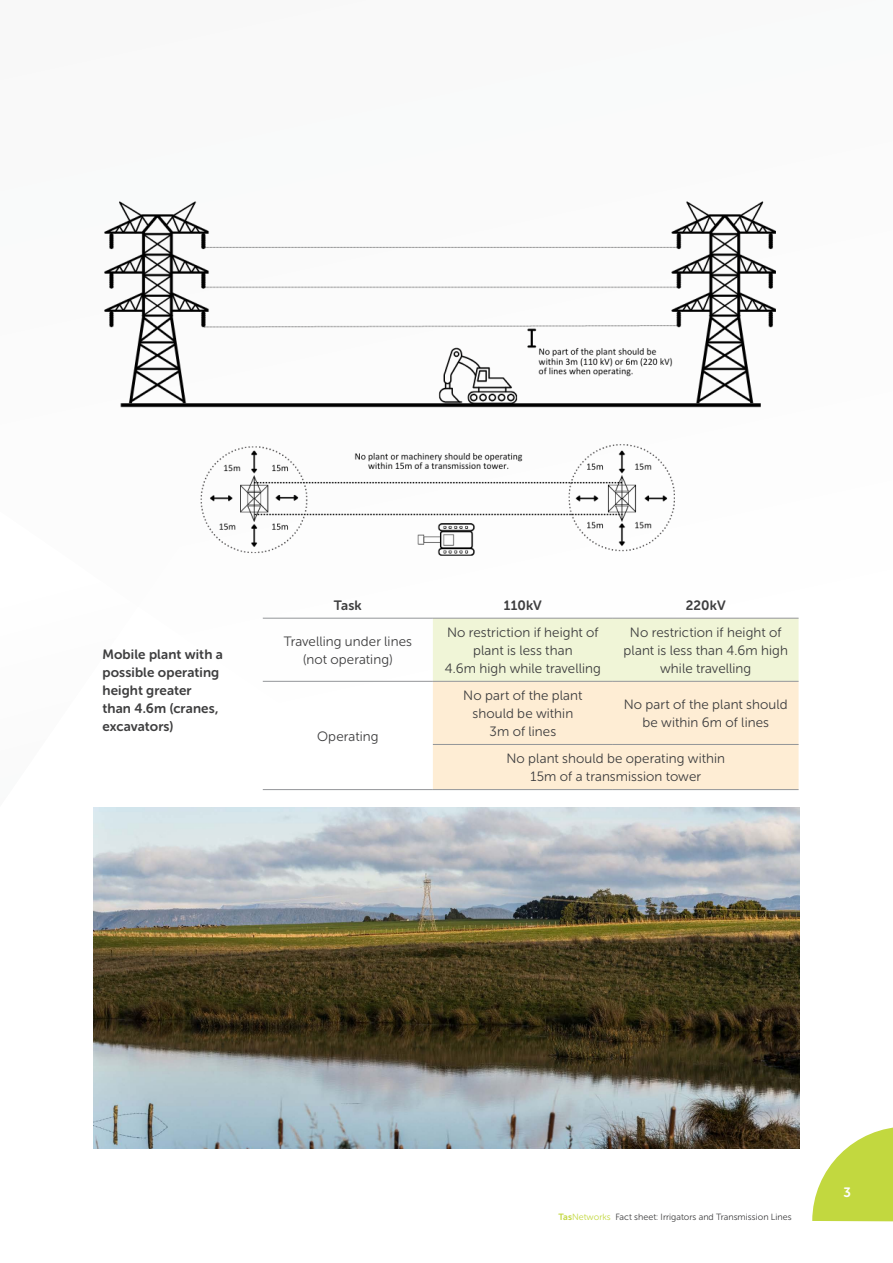
<style>
.page{position:relative;width:893px;height:1263px;background:#fff}
.page>*{position:absolute;margin:0;border:0;box-sizing:border-box;transform-origin:0 0}
.Body_Text{font:13.5px/18px "Museo Sans Rounded 300";letter-spacing:.005em;color:#3e3e3f;text-align:center}
.Body_Text-2{font:13.5px/18px "Museo Sans Rounded 700";letter-spacing:.01em;color:#3e3e3f}
.t1{font:13.5px "Museo Sans Rounded 700";color:#fff}
.t2{font:9px "Museo Sans Rounded 300";letter-spacing:.005em;color:#3e3e3f}
.s1{font-family:"Museo Sans Rounded 700";color:#c2d83f}
.s2{color:#c2d83f}
</style>
<div class="page">
<svg style="left:812px;top:1127px;width:81px;height:94px"></svg>
<svg style="left:433px;top:619px;width:366px;height:170px;background:#f8efd5"></svg>
<hr style="left:263px;top:681px;width:170px;height:1px;background:#939598">
<hr style="left:433px;top:681px;width:180px;height:1px;background:#939598">
<hr style="left:613px;top:681px;width:186px;height:1px;background:#939598">
<hr style="left:433px;top:744px;width:180px;height:1px;background:#939598">
<hr style="left:613px;top:744px;width:186px;height:1px;background:#939598">
<hr style="left:263px;top:789px;width:170px;height:1px;background:#939598">
<hr style="left:433px;top:789px;width:180px;height:1px;background:#939598">
<hr style="left:613px;top:789px;width:186px;height:1px;background:#939598">
<hr style="left:263px;top:618px;width:170px;height:1px;background:#939598">
<hr style="left:433px;top:618px;width:180px;height:1px;background:#939598">
<hr style="left:613px;top:618px;width:186px;height:1px;background:#939598">
<img style="left:104px;top:201px;width:672px;height:355px">
<img style="left:93px;top:808px;width:706px;height:340px">
<p class="Body_Text-2" style="left:102px;top:646px;width:122px">Mobile plant with a possible operating height greater than 4.6m (cranes, excavators)</p>
<p class="Body_Text-2" style="left:334px;top:596px;width:29px">Task</p>
<p class="Body_Text-2" style="left:504px;top:596px;width:39px">110kV</p>
<p class="Body_Text-2" style="left:686px;top:596px;width:41px">220kV</p>
<p class="Body_Text" style="left:284px;top:632px;width:130px">Travelling under lines (not operating)</p>
<p class="Body_Text" style="left:445px;top:623px;width:158px">No restriction if height of plant is less than<br>4.6m high while travelling</p>
<p class="Body_Text" style="left:624px;top:623px;width:166px">No restriction if height of plant is less than 4.6m high while travelling</p>
<p class="Body_Text" style="left:317px;top:727px;width:63px">Operating</p>
<p class="Body_Text" style="left:463px;top:686px;width:121px">No part of the plant should be within<br>3m of lines</p>
<p class="Body_Text" style="left:624px;top:695px;width:165px">No part of the plant should be within 6m of lines</p>
<p class="Body_Text" style="left:506px;top:749px;width:220px">No plant should be operating within<br>15m of a transmission tower</p>
<p class="t2" style="left:558px;top:1212px;width:235px"><span class="s1">Tas</span><span class="s2">Networks</span> Fact sheet: Irrigators and Transmission Lines</p>
<p class="t1" style="left:843px;top:1184px;width:9px">3</p>
</div>
